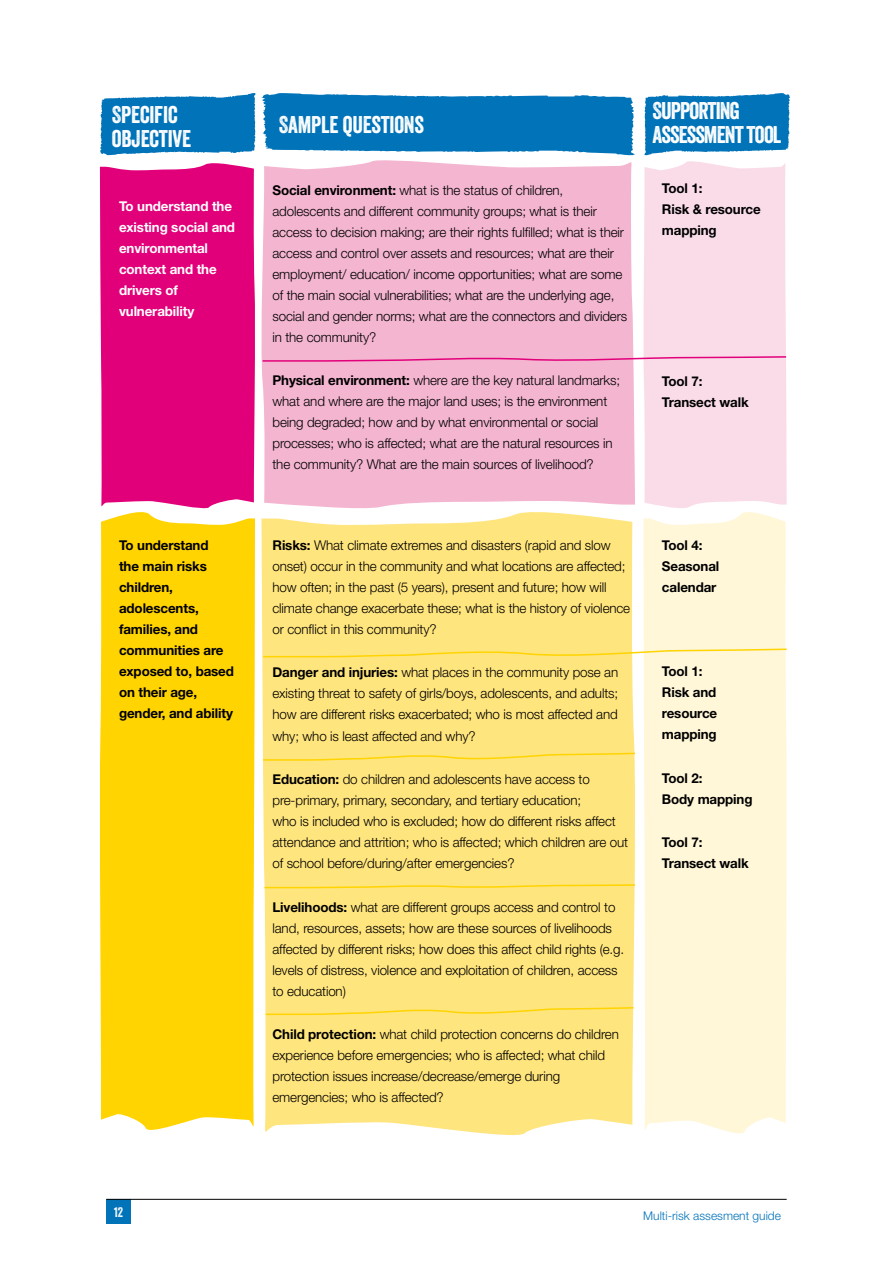
<style>
.page{position:relative;width:893px;height:1263px;background:#fff}
.page>*{position:absolute;margin:0;border:0;box-sizing:border-box;transform-origin:0 0}
.t1{font:23.4px/24px "Veneer";letter-spacing:-.01em;color:#fff}
.t2{font:23.4px/24px "Veneer";letter-spacing:-.04em;color:#fff}
.t3{font:300 13.5px/21px "Helvetica Neue LT Std";letter-spacing:-.01em;color:#000}
.t4{font:700 13.5px/21px "Helvetica Neue LT Std";letter-spacing:-.01em;color:#000}
.t5{font:700 13.5px/21px "Helvetica Neue LT Std";letter-spacing:-.01em;color:#fff}
.t6{font:13.5px "Veneer";color:#fff}
.t7{font:300 12px "Helvetica Neue LT Std";color:#0073b9}
.s1{font-weight:700}
</style>
<div class="page">
<div style="left:106px;top:1199px;width:25px;height:25px;background:#0073b9"></div>
<hr style="left:106px;top:1199px;width:681px;height:1px;background:#000">
<svg style="left:100px;top:93px;width:535px;height:62px;background:#2084c1"></svg>
<svg style="left:644px;top:93px;width:146px;height:62px;background:#1d83c1"></svg>
<div style="left:261px;top:512px;width:374px;height:623px;background:#ffe57d"></div>
<div style="left:643px;top:512px;width:144px;height:622px;background:#fff7d8"></div>
<div style="left:100px;top:512px;width:155px;height:618px;background:#ffd400"></div>
<div style="left:261px;top:160px;width:374px;height:349px;background:#f4b5d0"></div>
<svg style="left:643px;top:161px;width:144px;height:347px;background:#fadfeb"></svg>
<div style="left:100px;top:163px;width:155px;height:346px;background:#e2007a"></div>
<svg style="left:261px;top:355px;width:526px;height:8px;background:#f29dc6"></svg>
<svg style="left:262px;top:648px;width:525px;height:12px;background:#ffe785"></svg>
<svg style="left:262px;top:752px;width:373px;height:11px;background:#ffe26c"></svg>
<svg style="left:263px;top:883px;width:372px;height:7px;background:#ffe162"></svg>
<svg style="left:264px;top:1006px;width:371px;height:11px;background:#ffe26d"></svg>
<h1 class="t1" style="left:112px;top:102px;width:81px">SPECIFIC<br>OBJECTIVE</h1>
<h1 class="t1" style="left:279px;top:112px;width:147px">SAMPLE QUESTIONS</h1>
<h1 class="t2" style="left:653px;top:98px;width:130px">SUPPORTING<br>ASSESSMENT TOOL</h1>
<p class="t5" style="left:119px;top:196px;width:118px">To understand the existing social and environmental context and the drivers of vulnerability</p>
<p class="t3" style="left:272px;top:179px;width:356px"><span class="s1">Social environment:</span> what is the status of children, adolescents and different community groups; what is their access to decision making; are their rights fulfilled; what is their access and control over assets and resources; what are their employment/ education/ income opportunities; what are some of the main social vulnerabilities; what are the underlying age, social and gender norms; what are the connectors and dividers in the community?</p>
<p class="t4" style="left:662px;top:178px;width:100px">Tool 1:<br>Risk &amp; resource mapping</p>
<p class="t3" style="left:272px;top:370px;width:349px"><span class="s1">Physical environment:</span> where are the key natural landmarks; what and where are the major land uses; is the environment being degraded; how and by what environmental or social processes; who is affected; what are the natural resources in the community? What are the main sources of livelihood?</p>
<p class="t4" style="left:662px;top:370px;width:88px">Tool 7:<br>Transect walk</p>
<p class="t4" style="left:119px;top:534px;width:116px">To understand<br>the main risks children, adolescents, families, and communities are exposed to, based on their age, gender, and ability</p>
<p class="t3" style="left:272px;top:534px;width:359px"><span class="s1">Risks:</span> What climate extremes and disasters (rapid and slow onset) occur in the community and what locations are affected; how often; in the past (5 years), present and future; how will climate change exacerbate these; what is the history of violence or conflict in this community?</p>
<p class="t4" style="left:662px;top:534px;width:59px">Tool 4:<br>Seasonal calendar</p>
<p class="t4" style="left:662px;top:660px;width:57px">Tool 1:<br>Risk and resource mapping</p>
<p class="t4" style="left:662px;top:767px;width:92px">Tool 2:<br>Body mapping</p>
<p class="t4" style="left:662px;top:831px;width:88px">Tool 7:<br>Transect walk</p>
<p class="t3" style="left:272px;top:662px;width:347px;text-align:justify"><span class="s1">Danger and injuries:</span> what places in the community pose an existing threat to safety of girls/boys, adolescents, and adults; how are different risks exacerbated; who is most affected and why; who is least affected and why?</p>
<p class="t3" style="left:272px;top:768px;width:357px"><span class="s1">Education:</span> do children and adolescents have access to pre-primary, primary, secondary, and tertiary education;<br>who is included who is excluded; how do different risks affect attendance and attrition; who is affected; which children are out of school before/during/after emergencies?</p>
<p class="t3" style="left:272px;top:896px;width:353px"><span class="s1">Livelihoods:</span> what are different groups access and control to land, resources, assets; how are these sources of livelihoods affected by different risks; how does this affect child rights (e.g. levels of distress, violence and exploitation of children, access to education)</p>
<p class="t3" style="left:272px;top:1024px;width:348px"><span class="s1">Child protection:</span> what child protection concerns do children experience before emergencies; who is affected; what child protection issues increase/decrease/emerge during emergencies; who is affected?</p>
<p class="t6" style="left:114px;top:1203px;width:11px">12</p>
<p class="t7" style="left:643px;top:1209px;width:139px">Multi-risk assesment guide</p>
</div>
